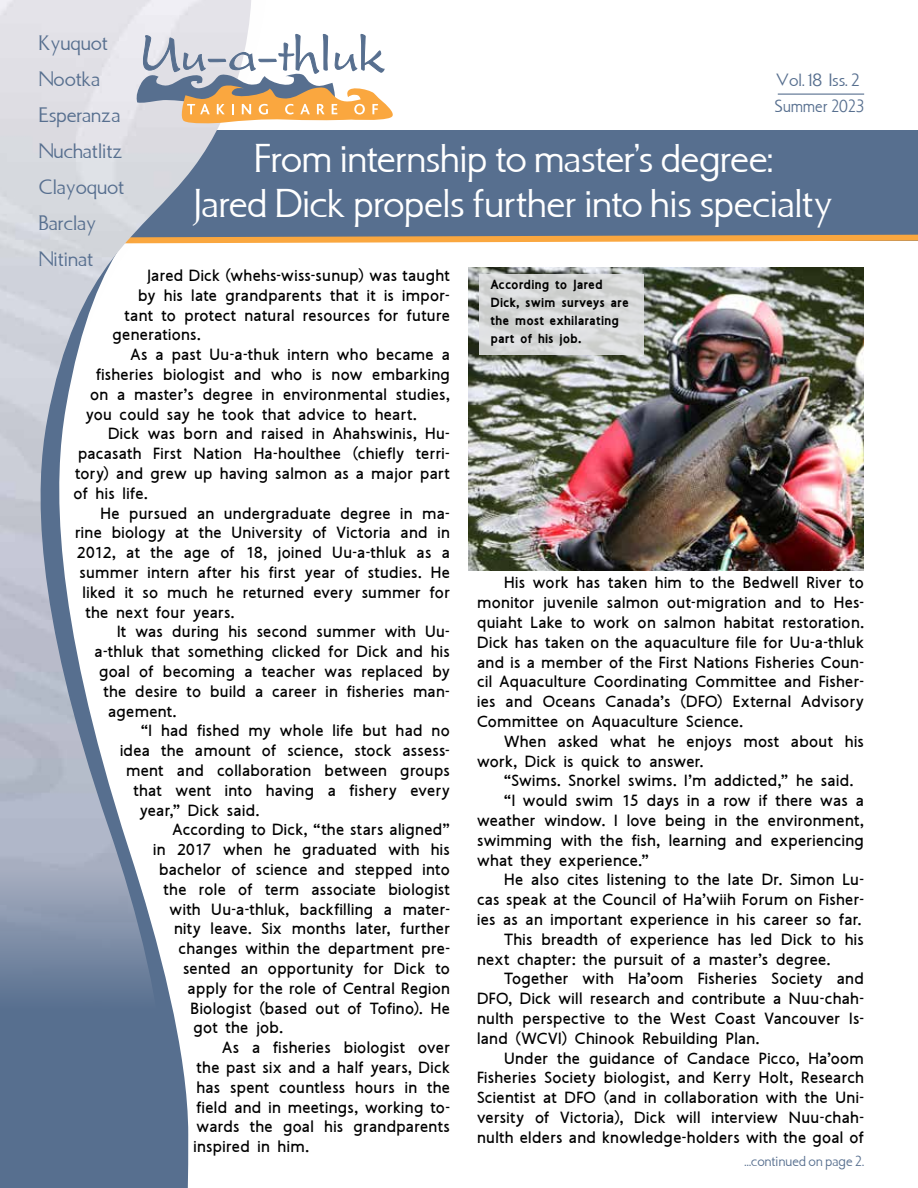
<style>
.page{position:relative;width:918px;height:1188px;background:#fff}
.page>*{position:absolute;margin:0;border:0;box-sizing:border-box;transform-origin:0 0}
.t1{font:37.5px/45px "Basilea";letter-spacing:-.005em;color:#fff;text-align:center}
.t2{font:19.5px/36px "Basilea";color:#576f8f}
.t3{font:16.5px/19.8px "Aboriginal Sans";letter-spacing:.01em;color:#000;text-align:justify}
.t4{font:16.5px/25.8px "Basilea";letter-spacing:.025em;color:#576f8f}
.t5{font:700 13.5px/18px "Aboriginal Sans";letter-spacing:.025em;color:#000;scale:.96 1}
.t6{font:13.5px "Basilea";letter-spacing:.015em;color:#576f8f;scale:.96 1}
</style>
<div class="page">
<img style="left:468px;top:267px;width:396px;height:303px">
<div style="left:0;top:130px;width:918px;height:110px;background:#576f8f"></div>
<svg style="left:271px;top:234px;width:647px;height:9px"></svg>
<svg style="left:0;top:0;width:271px;height:1188px"></svg>
<hr style="left:778px;top:94px;width:86px;height:1px;background:#576f8f">
<svg style="left:135px;top:22px;width:258px;height:102px"></svg>
<svg style="left:480px;top:274px;width:164px;height:81px;background:#d5d7d7"></svg>
<p class="t2" style="left:39px;top:25px;width:87px">Kyuquot<br>Nootka<br>Esperanza<br>Nuchatlitz<br>Clayoquot<br>Barclay<br>Nitinat</p>
<p class="t4" style="left:775px;top:68px;width:90px">Vol. 18 Iss. 2<br>Summer 2023</p>
<h1 class="t1" style="left:195px;top:138px;width:639px">From internship to master’s degree:<br>Jared Dick propels further into his specialty</h1>
<p class="t3" style="left:147px;top:266px;width:304px">Jared Dick (whehs-wiss-sunup) was taught</p>
<p class="t3" style="left:138px;top:286px;width:313px">by his late grandparents that it is impor-</p>
<p class="t3" style="left:125px;top:306px;width:327px">tant to protect natural resources for future</p>
<p class="t3" style="left:113px;top:326px;width:90px">generations.</p>
<p class="t3" style="left:131px;top:346px;width:321px">As a past Uu-a-thuk intern who became a</p>
<p class="t3" style="left:96px;top:365px;width:355px">fisheries biologist and who is now embarking</p>
<p class="t3" style="left:90px;top:385px;width:361px">on a master’s degree in environmental studies,</p>
<p class="t3" style="left:86px;top:405px;width:333px">you could say he took that advice to heart.</p>
<p class="t3" style="left:108px;top:425px;width:343px">Dick was born and raised in Ahahswinis, Hu-</p>
<p class="t3" style="left:78px;top:445px;width:373px">pacasath First Nation Ha-houlthee (chiefly terri-</p>
<p class="t3" style="left:75px;top:464px;width:377px">tory) and grew up having salmon as a major part</p>
<p class="t3" style="left:74px;top:484px;width:76px">of his life.</p>
<p class="t3" style="left:101px;top:504px;width:351px">He pursued an undergraduate degree in ma-</p>
<p class="t3" style="left:75px;top:524px;width:377px">rine biology at the University of Victoria and in</p>
<p class="t3" style="left:77px;top:544px;width:375px">2012, at the age of 18, joined Uu-a-thluk as a</p>
<p class="t3" style="left:80px;top:563px;width:372px">summer intern after his first year of studies. He</p>
<p class="t3" style="left:83px;top:583px;width:369px">liked it so much he returned every summer for</p>
<p class="t3" style="left:86px;top:603px;width:151px">the next four years.</p>
<p class="t3" style="left:117px;top:623px;width:335px">It was during his second summer with Uu-</p>
<p class="t3" style="left:95px;top:643px;width:357px">a-thluk that something clicked for Dick and his</p>
<p class="t3" style="left:99px;top:662px;width:353px">goal of becoming a teacher was replaced by</p>
<p class="t3" style="left:104px;top:682px;width:348px">the desire to build a career in fisheries man-</p>
<p class="t3" style="left:108px;top:702px;width:70px">agement.</p>
<p class="t3" style="left:141px;top:722px;width:311px">“I had fished my whole life but had no</p>
<p class="t3" style="left:120px;top:742px;width:332px">idea the amount of science, stock assess-</p>
<p class="t3" style="left:126px;top:761px;width:325px">ment and collaboration between groups</p>
<p class="t3" style="left:134px;top:781px;width:318px">that went into having a fishery every</p>
<p class="t3" style="left:140px;top:801px;width:121px">year,” Dick said.</p>
<p class="t3" style="left:173px;top:821px;width:279px">According to Dick, “the stars aligned”</p>
<p class="t3" style="left:153px;top:841px;width:299px">in 2017 when he graduated with his</p>
<p class="t3" style="left:159px;top:860px;width:293px">bachelor of science and stepped into</p>
<p class="t3" style="left:164px;top:880px;width:288px">the role of term associate biologist</p>
<p class="t3" style="left:170px;top:900px;width:282px">with Uu-a-thluk, backfilling a mater-</p>
<p class="t3" style="left:174px;top:920px;width:277px">nity leave. Six months later, further</p>
<p class="t3" style="left:179px;top:940px;width:273px">changes within the department pre-</p>
<p class="t3" style="left:183px;top:959px;width:269px">sented an opportunity for Dick to</p>
<p class="t3" style="left:188px;top:979px;width:264px">apply for the role of Central Region</p>
<p class="t3" style="left:191px;top:999px;width:261px">Biologist (based out of Tofino). He</p>
<p class="t3" style="left:194px;top:1019px;width:91px">got the job.</p>
<p class="t3" style="left:222px;top:1039px;width:229px">As a fisheries biologist over</p>
<p class="t3" style="left:197px;top:1058px;width:255px">the past six and a half years, Dick</p>
<p class="t3" style="left:197px;top:1078px;width:255px">has spent countless hours in the</p>
<p class="t3" style="left:197px;top:1098px;width:255px">field and in meetings, working to-</p>
<p class="t3" style="left:197px;top:1118px;width:255px">wards the goal his grandparents</p>
<p class="t3" style="left:194px;top:1138px;width:117px">inspired in him.</p>
<p class="t5" style="left:491px;top:276px;width:145px">According to Jared<br>Dick, swim surveys are the most exhilarating part of his job.</p>
<p class="t3" style="left:477px;top:574px;width:389px;text-indent:27px">His work has taken him to the Bedwell River to monitor juvenile salmon out-migration and to Hes&shy;quiaht Lake to work on salmon habitat restoration.<br>Dick has taken on the aquaculture file for Uu-a-thluk and is a member of the First Nations Fisheries Coun&shy;cil Aquaculture Coordinating Committee and Fisher&shy;ies and Oceans Canada’s (DFO) External Advisory Committee on Aquaculture Science.</p>
<p class="t3" style="left:477px;top:732px;width:389px;text-indent:27px">When asked what he enjoys most about his work, Dick is quick to answer.</p>
<p class="t3" style="left:504px;top:772px;width:351px">“Swims. Snorkel swims. I’m addicted,” he said.</p>
<p class="t3" style="left:504px;top:792px;width:362px">“I would swim 15 days in a row if there was a</p>
<p class="t3" style="left:477px;top:811px;width:388px">weather window. I love being in the environment,</p>
<p class="t3" style="left:477px;top:831px;width:388px">swimming with the fish, learning and experiencing</p>
<p class="t3" style="left:477px;top:851px;width:174px">what they experience.”</p>
<p class="t3" style="left:504px;top:871px;width:361px">He also cites listening to the late Dr. Simon Lu-</p>
<p class="t3" style="left:477px;top:891px;width:389px">cas speak at the Council of Ha’wiih Forum on Fisher-</p>
<p class="t3" style="left:477px;top:910px;width:386px">ies as an important experience in his career so far.</p>
<p class="t3" style="left:504px;top:930px;width:361px">This breadth of experience has led Dick to his</p>
<p class="t3" style="left:477px;top:950px;width:355px">next chapter: the pursuit of a master’s degree.</p>
<p class="t3" style="left:504px;top:970px;width:362px">Together with Ha’oom Fisheries Society and</p>
<p class="t3" style="left:477px;top:990px;width:389px">DFO, Dick will research and contribute a Nuu-chah-</p>
<p class="t3" style="left:477px;top:1009px;width:389px">nulth perspective to the West Coast Vancouver Is-</p>
<p class="t3" style="left:477px;top:1029px;width:284px">land (WCVI) Chinook Rebuilding Plan.</p>
<p class="t3" style="left:504px;top:1049px;width:362px">Under the guidance of Candace Picco, Ha’oom</p>
<p class="t3" style="left:477px;top:1069px;width:389px">Fisheries Society biologist, and Kerry Holt, Research</p>
<p class="t3" style="left:477px;top:1089px;width:389px">Scientist at DFO (and in collaboration with the Uni-</p>
<p class="t3" style="left:477px;top:1108px;width:389px">versity of Victoria), Dick will interview Nuu-chah-</p>
<p class="t3" style="left:477px;top:1128px;width:388px">nulth elders and knowledge-holders with the goal of</p>
<p class="t6" style="left:745px;top:1153px;width:126px">...continued on page 2.</p>
</div>
